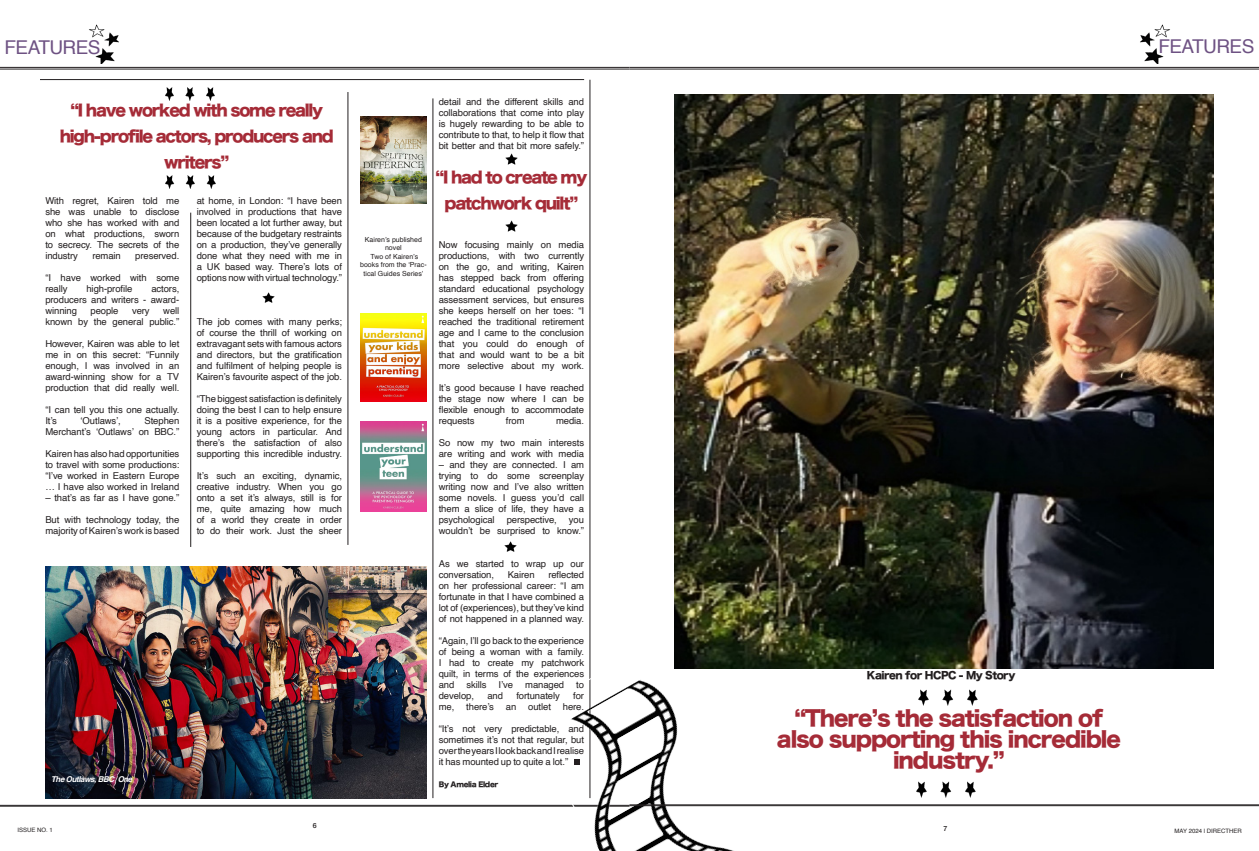
<style>
.page{position:relative;width:1259px;height:851px;background:#fff}
.page>*{position:absolute;margin:0;border:0;box-sizing:border-box;transform-origin:0 0}
.Body_No_Indent{font:50px "Helvetica";color:#231f20}
.Subhead{font:21px/21px "Hira Kaku Std W8";letter-spacing:-.05em;color:#a52b37;text-align:center}
.Sections{font:19px "Helvetica";letter-spacing:-.03em;color:#6e5283}
.Subhead-2{font:15.5px/26px "Hira Kaku Std W8";letter-spacing:-.08em;color:#a52b37;text-align:center}
.t1{font:10px "Hira Kaku Std W8";letter-spacing:-.05em;color:#231f20}
.Body_No_Indent-2{font:9.5px/11px "Helvetica";letter-spacing:-.01em;color:#231f20;text-align:justify}
.t2{font:italic 700 8px "Helvetica";letter-spacing:-.05em;color:#fff}
.t3{font:7px/8.4px "Helvetica";color:#231f20;text-align:center}
.Body_No_Indent-3{font:7px "Hira Kaku Std W8";letter-spacing:-.05em;color:#231f20}
.t4{font:500 7px "Helvetica Neue";color:#231f20}
.t5{font:6px "Helvetica";color:#231f20}
</style>
<div class="page">
<img style="left:360px;top:116px;width:67px;height:88px">
<img style="left:360px;top:314px;width:67px;height:88px">
<hr style="left:0;top:69px;width:629px;height:1px;background:#231f20">
<hr style="left:0;top:67px;width:629px;height:1px;background:#231f20">
<hr style="left:0;top:805px;width:629px;height:1px;background:#231f20">
<hr style="left:40px;top:79px;width:544px;height:1px;background:#231f20">
<hr style="left:590px;top:80px;width:1px;height:718px;background:#231f20">
<hr style="left:190px;top:212px;width:1px;height:335px;background:#231f20">
<hr style="left:433px;top:98px;width:1px;height:700px;background:#231f20">
<hr style="left:348px;top:92px;width:1px;height:453px;background:#231f20">
<svg style="left:526px;top:595px;width:394px;height:255px"></svg>
<img style="left:675px;top:95px;width:538px;height:573px">
<hr style="left:629px;top:69px;width:630px;height:1px;background:#231f20">
<hr style="left:629px;top:67px;width:630px;height:1px;background:#231f20">
<img style="left:45px;top:567px;width:382px;height:231px">
<hr style="left:629px;top:805px;width:630px;height:1px;background:#231f20">
<hr style="left:629px;top:804px;width:630px;height:1px;background:#231f20">
<img style="left:360px;top:421px;width:67px;height:91px">
<img style="left:89px;top:24px;width:30px;height:39px">
<img style="left:1140px;top:24px;width:30px;height:39px">
<svg style="left:505px;top:153px;width:13px;height:12px"></svg>
<svg style="left:505px;top:220px;width:13px;height:12px"></svg>
<img style="left:165px;top:175px;width:51px;height:14px">
<img style="left:165px;top:87px;width:50px;height:14px">
<svg style="left:262px;top:292px;width:13px;height:11px"></svg>
<img style="left:915px;top:779px;width:61px;height:19px">
<img style="left:918px;top:688px;width:60px;height:18px">
<svg style="left:504px;top:541px;width:13px;height:11px"></svg>
<p class="Sections" style="left:5px;top:33px;width:97px">FEATURES</p>
<p class="Subhead-2" style="left:60px;top:97px;width:275px">“I have worked with some really high-profile actors, producers and writers”</p>
<p class="Body_No_Indent-2" style="left:45px;top:195px;width:135px">With regret, Kairen told me she was unable to disclose who she has worked with and on what productions, sworn to secrecy. The secrets of the industry</p>
<p class="Body_No_Indent-2" style="left:92px;top:250px;width:30px">remain</p>
<p class="Body_No_Indent-2" style="left:135px;top:250px;width:46px">preserved.</p>
<p class="Body_No_Indent-2" style="left:45px;top:272px;width:135px">“I have worked with some really</p>
<p class="Body_No_Indent-2" style="left:86px;top:283px;width:48px">high-profile</p>
<p class="Body_No_Indent-2" style="left:45px;top:283px;width:135px;text-indent:106px">actors, producers and writers - award&shy;winning</p>
<p class="Body_No_Indent-2" style="left:45px;top:305px;width:135px;text-align:right">well<br>known by the general public.”</p>
<p class="Body_No_Indent-2" style="left:45px;top:338px;width:135px">However, Kairen was able to let me in on this secret: “Funnily enough, I was involved in an award-winning show for a TV production that did really well.</p>
<p class="Body_No_Indent-2" style="left:45px;top:404px;width:135px">“I can tell you this one actually.<br>It’s</p>
<p class="Body_No_Indent-2" style="left:90px;top:305px;width:30px">people</p>
<p class="Body_No_Indent-2" style="left:132px;top:305px;width:19px">very</p>
<p class="Body_No_Indent-2" style="left:45px;top:415px;width:135px;text-align:right">Stephen<br>Merchant’s ‘Outlaws’ on BBC.”</p>
<p class="Body_No_Indent-2" style="left:45px;top:448px;width:135px">Kairen has also had opportunities to travel with some productions: “I’ve worked in Eastern Europe … I have also worked in Ireland</p>
<p class="Body_No_Indent-2" style="left:45px;top:492px;width:135px">– that’s as far as I have gone.”</p>
<p class="Body_No_Indent-2" style="left:45px;top:514px;width:135px">But with technology today, the majority of Kairen’s work is based</p>
<p class="Body_No_Indent-2" style="left:81px;top:415px;width:42px">‘Outlaws’,</p>
<p class="Body_No_Indent-2" style="left:197px;top:195px;width:147px">at home, in London: “I have been involved in productions that have been located a lot further away, but because of the budgetary restraints on a production, they’ve generally done what they need with me in a UK based way. There’s lots of options now with virtual technology.”</p>
<p class="Body_No_Indent-2" style="left:197px;top:316px;width:147px">The job comes with many perks; of course the thrill of working on extravagant sets with famous actors and directors, but the gratification and fulfilment of helping people is Kairen’s favourite aspect of the job.</p>
<p class="Body_No_Indent-2" style="left:197px;top:393px;width:147px">“The biggest satisfaction is definitely doing the best I can to help ensure it is a positive experience, for the young actors in particular. And there’s the satisfaction of also supporting this incredible industry.</p>
<p class="Body_No_Indent-2" style="left:197px;top:470px;width:147px">It’s such an exciting, dynamic, creative industry. When you go onto a set it’s always, still is for me, quite amazing how much of a world they create in order to do their work. Just the sheer</p>
<p class="t2" style="left:51px;top:774px;width:83px">The Outlaws, BBC One</p>
<p class="t3" style="left:365px;top:235px;width:59px">Kairen’s published novel</p>
<p class="t3" style="left:360px;top:252px;width:68px">Two of Kairen’s books from the ‘Prac&shy;tical Guides Series’</p>
<p class="Body_No_Indent-2" style="left:439px;top:96px;width:147px">detail and the different skills and collaborations that come into play is hugely rewarding to be able to contribute to that, to help it flow that bit better and that bit more safely.”</p>
<p class="Subhead-2" style="left:435px;top:165px;width:153px">“I had to create my patchwork quilt”</p>
<p class="Body_No_Indent-2" style="left:439px;top:239px;width:147px">Now focusing mainly on media productions, with two currently on the go, and writing, Kairen has stepped back from offering standard educational psychology assessment services, but ensures she keeps herself on her toes: “I reached the traditional retirement age and I came to the conclusion that you could do enough of that and would want to be a bit more selective about my work.</p>
<p class="Body_No_Indent-2" style="left:439px;top:382px;width:147px">It’s good because I have reached the stage now where I can be flexible enough to accommodate requests</p>
<p class="Body_No_Indent-2" style="left:506px;top:415px;width:20px">from</p>
<p class="Body_No_Indent-2" style="left:556px;top:415px;width:30px">media.</p>
<p class="Body_No_Indent-2" style="left:439px;top:437px;width:147px">So now my two main interests are writing and work with media</p>
<p class="Body_No_Indent-2" style="left:439px;top:459px;width:147px">– and they are connected. I am trying to do some screenplay writing now and I’ve also written some novels. I guess you’d call them a slice of life, they have a psychological</p>
<p class="Body_No_Indent-2" style="left:507px;top:514px;width:52px">perspective,</p>
<p class="Body_No_Indent-2" style="left:439px;top:514px;width:147px;text-align:right">you<br>wouldn’t be surprised to know.”</p>
<p class="Body_No_Indent-2" style="left:439px;top:558px;width:147px">As we started to wrap up our conversation,</p>
<p class="Body_No_Indent-2" style="left:439px;top:569px;width:147px;text-indent:110px">reflected on her professional career: “I am fortunate in that I have combined a lot of (experiences), but they’ve kind of not happened in a planned way.</p>
<p class="Body_No_Indent-2" style="left:439px;top:635px;width:147px">“Again, I’ll go back to the experience of being a woman with a family.<br>I had to create my patchwork quilt, in terms of the experiences and</p>
<p class="Body_No_Indent-2" style="left:508px;top:569px;width:28px">Kairen</p>
<p class="Body_No_Indent-2" style="left:466px;top:679px;width:22px">skills</p>
<p class="Body_No_Indent-2" style="left:498px;top:679px;width:16px">I’ve</p>
<p class="Body_No_Indent-2" style="left:525px;top:679px;width:41px">managed</p>
<p class="Body_No_Indent-2" style="left:576px;top:679px;width:9px">to</p>
<p class="Body_No_Indent-2" style="left:439px;top:690px;width:37px">develop,</p>
<p class="Body_No_Indent-2" style="left:487px;top:690px;width:17px">and</p>
<p class="Body_No_Indent-2" style="left:516px;top:690px;width:45px">fortunately</p>
<p class="Body_No_Indent-2" style="left:439px;top:690px;width:147px;text-align:right">for<br>me, there’s an outlet here.</p>
<p class="Body_No_Indent-2" style="left:439px;top:723px;width:147px">“It’s not very predictable, and sometimes it’s not that regular, but over the years I look back and I realise it has mounted up to quite a lot.”</p>
<p class="Body_No_Indent" style="left:570px;top:708px;width:15px">.</p>
<p class="Body_No_Indent-3" style="left:439px;top:780px;width:61px">By Amelia Elder</p>
<p class="Sections" style="left:1158px;top:32px;width:97px">FEATURES</p>
<p class="t1" style="left:867px;top:670px;width:150px">Kairen for HCPC - My Story</p>
<p class="Subhead" style="left:777px;top:708px;width:345px">“There’s the satisfaction of also supporting this incredible industry.”</p>
<p class="t4" style="left:313px;top:819px;width:5px">6</p>
<p class="t4" style="left:943px;top:822px;width:5px">7</p>
<p class="t5" style="left:17px;top:825px;width:37px">ISSUE NO. 1</p>
<p class="t5" style="left:1174px;top:825px;width:69px">MAY 2024 | DIRECTHER</p>
</div>
